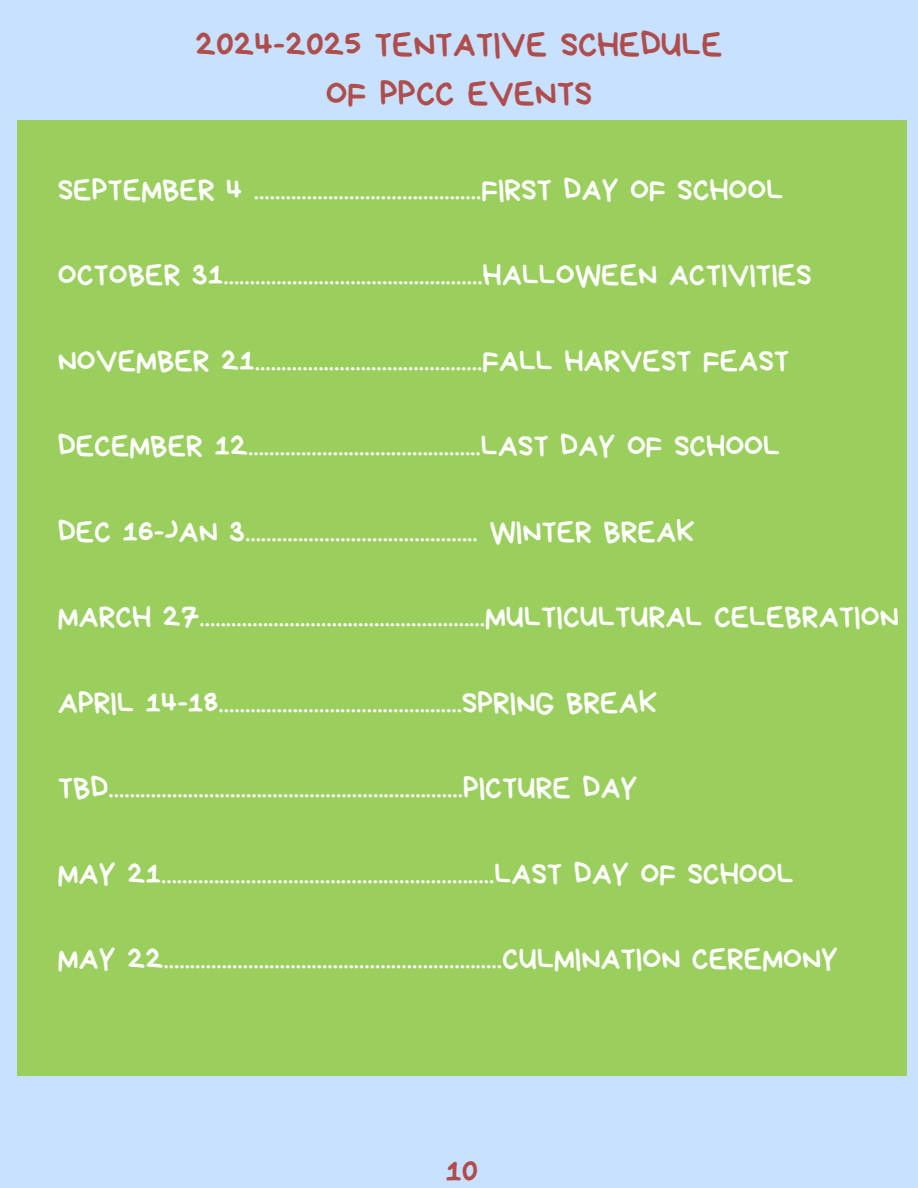
<style>
.page{position:relative;width:918px;height:1188px;background:#c8e1ff}
.page>*{position:absolute;margin:0;border:0;box-sizing:border-box;transform-origin:0 0}
.t1{font:35.4px/49.5px "Bryndan Write";color:#af4d4d;text-align:center}
.t2{font:32.4px "Bryndan Write";color:#af4d4d}
.t3{font:30.9px "Bryndan Write";color:#fff}
</style>
<div class="page">
<div style="left:17px;top:120px;width:889px;height:956px;background:#9acf5d"></div>
<h1 class="t1" style="left:195px;top:19px;width:529px">2024-2025 TENTATIVE SCHEDULE<br>OF PPCC EVENTS</h1>
<p class="t3" style="left:58px;top:174px;width:727px">SEPTEMBER 4 ...........................................FIRST DAY OF SCHOOL</p>
<p class="t3" style="left:58px;top:260px;width:755px">OCTOBER 31.................................................HALLOWEEN ACTIVITIES</p>
<p class="t3" style="left:58px;top:345px;width:733px">NOVEMBER 21...........................................FALL HARVEST FEAST</p>
<p class="t3" style="left:58px;top:431px;width:724px">DECEMBER 12............................................LAST DAY OF SCHOOL</p>
<p class="t3" style="left:58px;top:516px;width:639px">DEC 16-JAN 3............................................ WINTER BREAK</p>
<p class="t3" style="left:58px;top:602px;width:842px">MARCH 27......................................................MULTICULTURAL CELEBRATION</p>
<p class="t3" style="left:58px;top:687px;width:601px">APRIL 14-18..............................................SPRING BREAK</p>
<p class="t3" style="left:58px;top:773px;width:581px">TBD...................................................................PICTURE DAY</p>
<p class="t3" style="left:58px;top:858px;width:737px">MAY 21...............................................................LAST DAY OF SCHOOL</p>
<p class="t3" style="left:58px;top:944px;width:782px">MAY 22................................................................CULMINATION CEREMONY</p>
<p class="t2" style="left:445px;top:1155px;width:34px">10</p>
</div>
